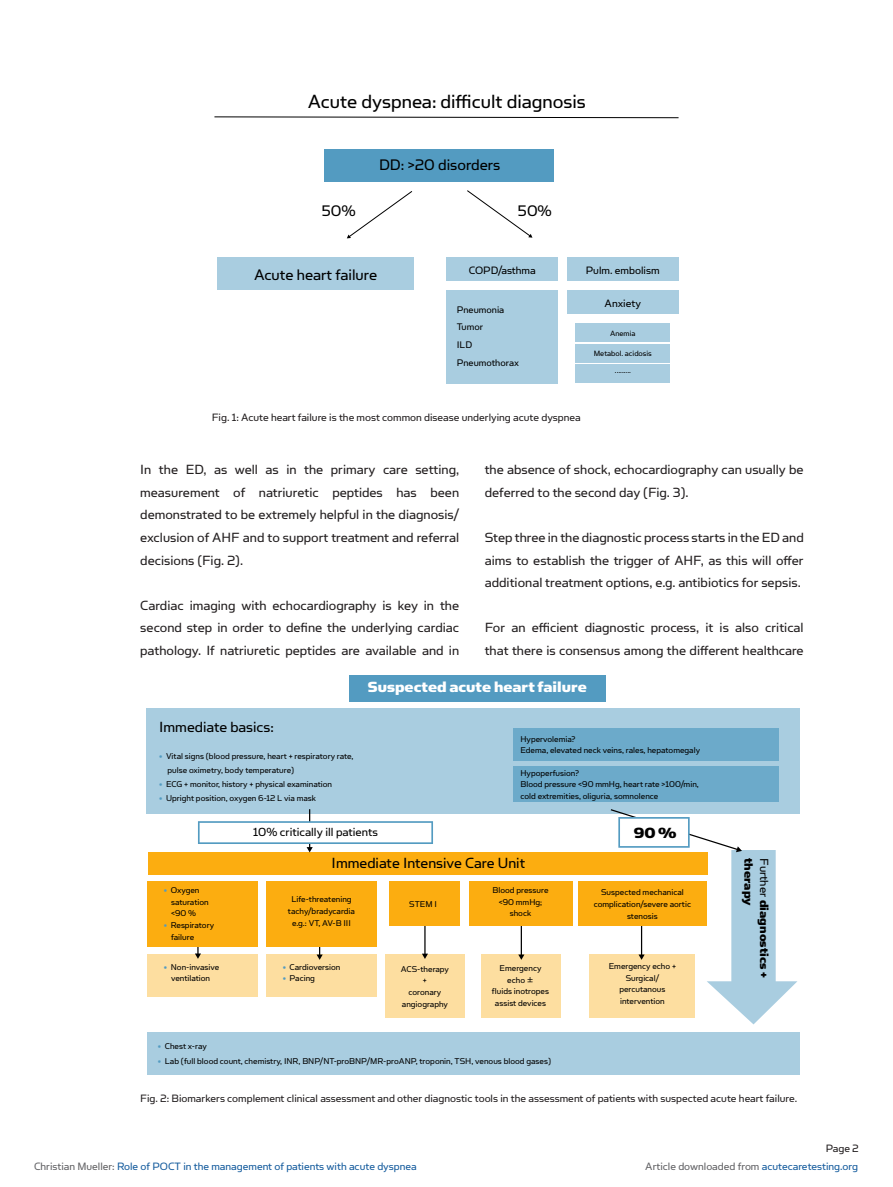
<style>
.page{position:relative;width:893px;height:1187px;background:#fff}
.page>*{position:absolute;margin:0;border:0;box-sizing:border-box;transform-origin:0 0}
.t1{font:21.45px "Simian Text Orangutan";color:#000}
.t2{font:17.25px "Simian Text Orangutan";color:#000}
.t3{font:16.65px "Simian Text Orangutan";color:#000}
.t4{font:16.65px "Simian Text Chimpanzee";color:#fff}
.t5{font:16.65px "Simian Text Chimpanzee";color:#000}
.underoverskrift{font:15px/22.5px "Simian Text Orangutan";color:#231f20;text-align:justify}
.t6{font:13.2px/15.9px "Simian Text Chimpanzee";color:#000}
.t7{font:13.2px "Simian Text Orangutan";color:#000}
.underoverskrift-2{font:12px "Simian Text Orangutan";color:#231f20}
.Heading_article{font:12px "Simian Text Orangutan";color:#175d9e}
.Heading_article-2{font:12px "Simian Text Orangutan";color:#636366}
.t8{font:12px "Simian Text Orangutan";color:#000}
.Heading_article-3{font:12px "Simian Text Orangutan";color:#231f20}
.t9{font:10.8px/17.7px "Simian Text Orangutan";color:#000}
.t10{font:9.6px/11.6px "Simian Text Orangutan";color:#000;text-align:center}
.t11{font:8.55px/17.1px "Simian Text Orangutan";color:#000;text-align:center}
.s1{font-size:8.25px;color:#539bc1}
.s2{font-family:"Simian Text Orangutan"}
.s3{font-family:"Verdana";font-size:8.25px}
.s4{color:#636366}
.s5{color:#175d9e}
</style>
<div class="page">
<div style="left:324px;top:149px;width:229px;height:33px;background:#539bc1"></div>
<div style="left:217px;top:257px;width:197px;height:33px;background:#a9cde0"></div>
<div style="left:446px;top:257px;width:112px;height:24px;background:#a9cde0"></div>
<div style="left:446px;top:290px;width:112px;height:93px;background:#a9cde0"></div>
<div style="left:567px;top:257px;width:112px;height:24px;background:#a9cde0"></div>
<div style="left:567px;top:290px;width:112px;height:24px;background:#a9cde0"></div>
<div style="left:576px;top:323px;width:94px;height:19px;background:#a9cde0"></div>
<div style="left:576px;top:344px;width:94px;height:18px;background:#a9cde0"></div>
<div style="left:576px;top:364px;width:94px;height:19px;background:#a9cde0"></div>
<svg style="left:347px;top:191px;width:66px;height:47px"></svg>
<svg style="left:467px;top:190px;width:65px;height:48px"></svg>
<svg style="left:214px;top:116px;width:465px;height:2px"></svg>
<div style="left:349px;top:675px;width:256px;height:26px;background:#539bc1"></div>
<div style="left:149px;top:852px;width:559px;height:23px;background:#fcad10"></div>
<div style="left:147px;top:954px;width:111px;height:42px;background:#fddea0"></div>
<div style="left:147px;top:1031px;width:653px;height:43px;background:#a9cde0"></div>
<div style="left:266px;top:954px;width:111px;height:42px;background:#fddea0"></div>
<div style="left:385px;top:954px;width:80px;height:63px;background:#fddea0"></div>
<div style="left:481px;top:954px;width:79px;height:63px;background:#fddea0"></div>
<div style="left:590px;top:954px;width:105px;height:63px;background:#fddea0"></div>
<div style="left:147px;top:708px;width:653px;height:105px;background:#a9cde0"></div>
<div style="left:513px;top:728px;width:265px;height:32px;background:#6caaca"></div>
<div style="left:513px;top:766px;width:265px;height:36px;background:#6caaca"></div>
<hr style="left:309px;top:809px;width:1px;height:39px;background:#000">
<svg style="left:198px;top:821px;width:235px;height:31px"></svg>
<svg style="left:195px;top:953px;width:6px;height:5px"></svg>
<hr style="left:197px;top:891px;width:2px;height:64px;background:#000">
<svg style="left:317px;top:954px;width:6px;height:5px"></svg>
<hr style="left:319px;top:892px;width:1px;height:64px;background:#000">
<div style="left:147px;top:881px;width:111px;height:66px;background:#fcad10"></div>
<div style="left:266px;top:881px;width:111px;height:66px;background:#fcad10"></div>
<svg style="left:422px;top:953px;width:6px;height:5px"></svg>
<hr style="left:424px;top:891px;width:2px;height:64px;background:#000">
<svg style="left:518px;top:954px;width:6px;height:5px"></svg>
<hr style="left:521px;top:892px;width:1px;height:64px;background:#000">
<div style="left:389px;top:881px;width:71px;height:44px;background:#fcad10"></div>
<div style="left:469px;top:881px;width:103px;height:44px;background:#fcad10"></div>
<div style="left:578px;top:881px;width:129px;height:44px;background:#fcad10"></div>
<svg style="left:609px;top:809px;width:188px;height:215px"></svg>
<p class="t1" style="left:308px;top:89px;width:279px">Acute dyspnea: difficult diagnosis</p>
<p class="t2" style="left:379px;top:155px;width:123px">DD: &gt;20 disorders</p>
<p class="t2" style="left:322px;top:201px;width:36px">50%</p>
<p class="t2" style="left:518px;top:201px;width:36px">50%</p>
<p class="t2" style="left:254px;top:265px;width:125px">Acute heart failure</p>
<p class="t8" style="left:469px;top:264px;width:69px">COPD/asthma</p>
<p class="t8" style="left:586px;top:264px;width:75px">Pulm. embolism</p>
<p class="t8" style="left:605px;top:297px;width:38px">Anxiety</p>
<p class="t11" style="left:610px;top:324px;width:27px">Anemia</p>
<p class="t11" style="left:594px;top:345px;width:60px">Metabol. acidosis .........</p>
<p class="t9" style="left:457px;top:300px;width:64px">Pneumonia<br>Tumor<br>ILD<br>Pneumothorax</p>
<p class="underoverskrift-2" style="left:212px;top:411px;width:370px">Fig. 1: Acute heart failure is the most common disease underlying acute dyspnea</p>
<p class="underoverskrift" style="left:140px;top:458px;width:320px">In the ED, as well as in the primary care setting, measurement of natriuretic peptides has been demonstrated to be extremely helpful in the diagnosis/ exclusion of AHF and to support treatment and referral decisions (Fig. 2).</p>
<p class="underoverskrift" style="left:140px;top:593px;width:320px">Cardiac imaging with echocardiography is key in the second step in order to define the underlying cardiac pathology. If natriuretic peptides are available and in</p>
<p class="underoverskrift" style="left:485px;top:458px;width:320px">the absence of shock, echocardiography can usually be deferred to the second day (Fig. 3).</p>
<p class="underoverskrift" style="left:485px;top:526px;width:320px">Step three in the diagnostic process starts in the ED and aims to establish the trigger of AHF, as this will offer additional treatment options, e.g. antibiotics for sepsis.</p>
<p class="underoverskrift" style="left:485px;top:616px;width:320px">For an efficient diagnostic process, it is also critical that there is consensus among the different healthcare</p>
<p class="t3" style="left:159px;top:718px;width:116px">Immediate basics:</p>
<p class="t10" style="left:167px;top:748px;width:188px;line-height:14.1px;text-align:left;text-indent:-8px"><span class="s1">•</span> Vital signs (blood pressure, heart + respiratory rate, pulse oximetry, body temperature)</p>
<p class="t10" style="left:159px;top:778px;width:174px"><span class="s1">•</span> ECG + monitor, history + physical examination</p>
<p class="t10" style="left:159px;top:792px;width:159px"><span class="s1">•</span> Upright position, oxygen 6-12 L via mask</p>
<p class="t4" style="left:368px;top:677px;width:221px">Suspected acute heart failure</p>
<p class="t10" style="left:520px;top:732px;width:181px;text-align:left">Hypervolemia?<br>Edema, elevated neck veins, rales, hepatomegaly</p>
<p class="t10" style="left:520px;top:767px;width:180px;text-align:left">Hypoperfusion?<br>Blood pressure &lt;90 mmHg, heart rate &gt;100/min, cold extremities, oliguria, somnolence</p>
<p class="t10" style="left:171px;top:884px;width:39px;text-align:left;text-indent:-7px"><span class="s1">•</span> Oxygen saturation &lt;90 %</p>
<p class="t10" style="left:171px;top:919px;width:45px;text-align:left;text-indent:-7px"><span class="s1">•</span> Respiratory failure</p>
<p class="t10" style="left:164px;top:960px;width:57px"><span class="s1">•</span> Non-invasive ventilation</p>
<p class="t7" style="left:253px;top:824px;width:126px">10% critically ill patients</p>
<p class="t5" style="left:634px;top:823px;width:44px">90 %</p>
<p class="t3" style="left:332px;top:854px;width:195px">Immediate Intensive Care Unit</p>
<p class="t6" style="left:773px;top:858px;width:121px;rotate:90deg"><span class="s2">Further</span> diagnostics + therapy</p>
<p class="t10" style="left:492px;top:884px;width:57px">Blood pressure &lt;90 mmHg; shock</p>
<p class="t10" style="left:594px;top:886px;width:99px">Suspected mechanical complication/severe aortic stenosis</p>
<p class="t10" style="left:288px;top:893px;width:69px">Life-threatening tachy/bradycardia e.g.: VT, AV-B III</p>
<p class="t10" style="left:409px;top:897px;width:29px">STEM I</p>
<p class="t10" style="left:401px;top:962px;width:49px">ACS-therapy +<br>coronary angiography</p>
<p class="t10" style="left:492px;top:962px;width:59px">Emergency echo <span class="s3">±<br></span>fluids inotropes assist devices</p>
<p class="t10" style="left:609px;top:960px;width:69px">Emergency echo +<br>Surgical/ percutanous intervention</p>
<p class="t10" style="left:283px;top:960px;width:59px"><span class="s1">•</span> Cardioversion</p>
<p class="t10" style="left:283px;top:972px;width:34px"><span class="s1">•</span> Pacing</p>
<p class="t10" style="left:158px;top:1040px;width:50px"><span class="s1">•</span> Chest x-ray</p>
<p class="t10" style="left:158px;top:1054px;width:395px"><span class="s1">•</span> Lab (full blood count, chemistry, INR, BNP/NT-proBNP/MR-proANP, troponin, TSH, venous blood gases)</p>
<p class="underoverskrift-2" style="left:140px;top:1091px;width:658px">Fig. 2: Biomarkers complement clinical assessment and other diagnostic tools in the assessment of patients with suspected acute heart failure.</p>
<p class="Heading_article-3" style="left:826px;top:1141px;width:35px">Page 2</p>
<p class="Heading_article" style="left:34px;top:1159px;width:384px"><span class="s4">Christian Mueller:</span> Role of POCT in the management of patients with acute dyspnea</p>
<p class="Heading_article-2" style="left:645px;top:1159px;width:214px">Article downloaded from <span class="s5">acutecaretesting.org</span></p>
</div>
